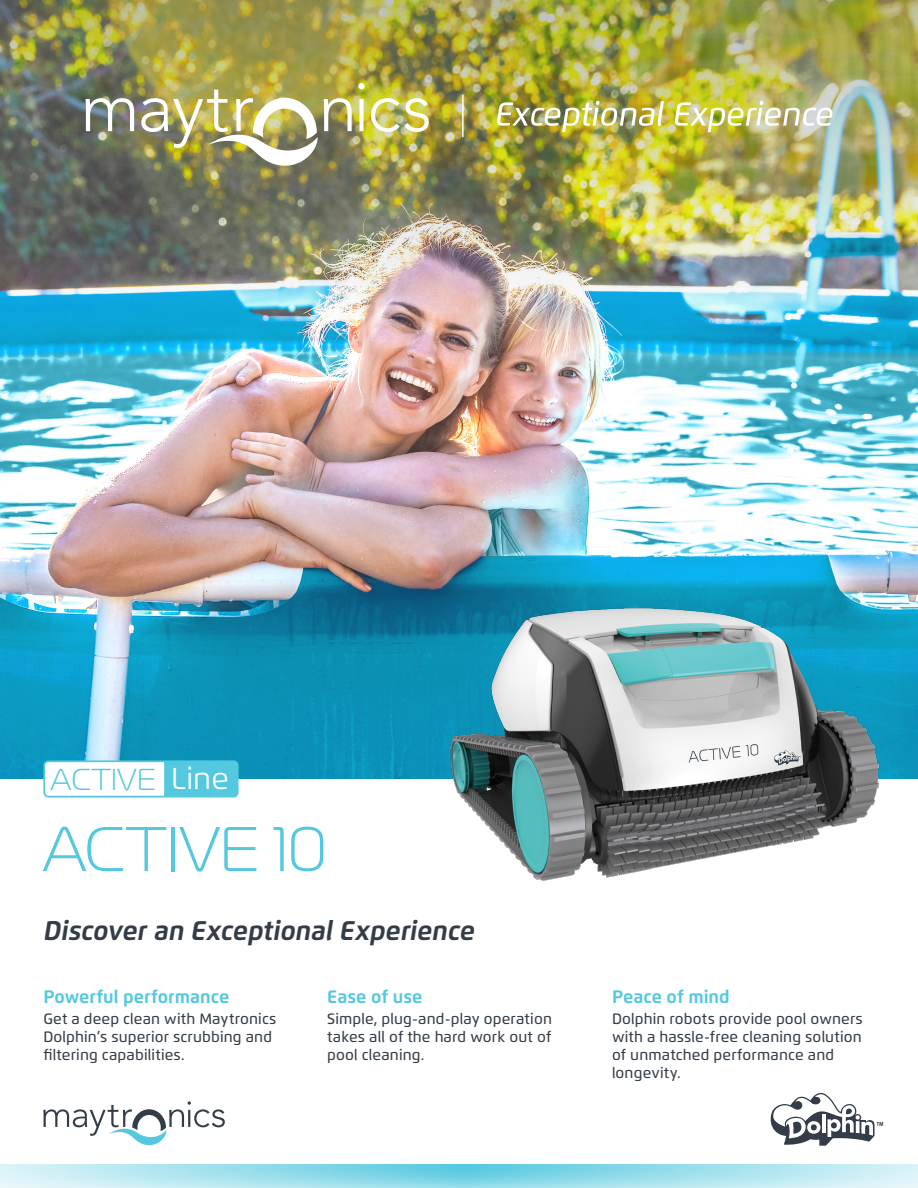
<style>
.page{position:relative;width:918px;height:1188px;background:#fff}
.page>*{position:absolute;margin:0;border:0;box-sizing:border-box;transform-origin:0 0}
.t1{font:300 63px "Magistral";letter-spacing:.005em;color:#54c8df}
.t2{font:300 30.15px "Magistral";letter-spacing:.01em;color:#54c8df}
.t3{font:30.15px "Flexo";color:#fff}
.table_light_8{font:italic 700 27px "Flexo";letter-spacing:-.005em;color:#343d47}
.t4{font:700 18px "Flexo";color:#54c8df}
.t5{font:500 15px/18px "Flexo";letter-spacing:.01em;color:#343d47}
</style>
<div class="page">
<img style="left:0;top:330px;width:918px;height:449px">
<img style="left:0;top:0;width:918px;height:330px">
<svg style="left:43px;top:1101px;width:182px;height:45px"></svg>
<svg style="left:771px;top:1093px;width:112px;height:53px"></svg>
<svg style="left:0;top:1164px;width:918px;height:24px;background:#a6e2ee"></svg>
<img style="left:443px;top:596px;width:450px;height:285px">
<svg style="left:42px;top:760px;width:197px;height:38px"></svg>
<hr style="left:462px;top:95px;width:2px;height:42px;background:#fff">
<img style="left:497px;top:101px;width:335px;height:31px">
<svg style="left:86px;top:98px;width:48px;height:33px"></svg>
<svg style="left:324px;top:98px;width:28px;height:33px"></svg>
<svg style="left:358px;top:83px;width:7px;height:48px"></svg>
<svg style="left:371px;top:98px;width:58px;height:34px"></svg>
<img style="left:141px;top:90px;width:177px;height:78px">
<p class="t2" style="left:51px;top:761px;width:107px">ACTIVE</p>
<p class="t3" style="left:171px;top:761px;width:59px">Line</p>
<p class="t1" style="left:43px;top:811px;width:285px">ACTIVE 10</p>
<p class="table_light_8" style="left:43px;top:914px;width:433px">Discover an Exceptional Experience</p>
<p class="t4" style="left:43px;top:986px;width:187px">Powerful performance</p>
<p class="t5" style="left:43px;top:1009px;width:235px">Get a deep clean with Maytronics<br>Dolphin s’ superior scrubbing and filtering capabilities.</p>
<p class="t4" style="left:327px;top:986px;width:97px">Ease of use</p>
<p class="t5" style="left:327px;top:1009px;width:226px;text-align:justify">Simple, plug-and-play operation takes all of the hard work out of pool cleaning.</p>
<p class="t4" style="left:612px;top:986px;width:119px">Peace of mind</p>
<p class="t5" style="left:612px;top:1009px;width:252px">Dolphin robots provide pool owners with a hassle-free cleaning solution of unmatched performance and longevity.</p>
</div>
